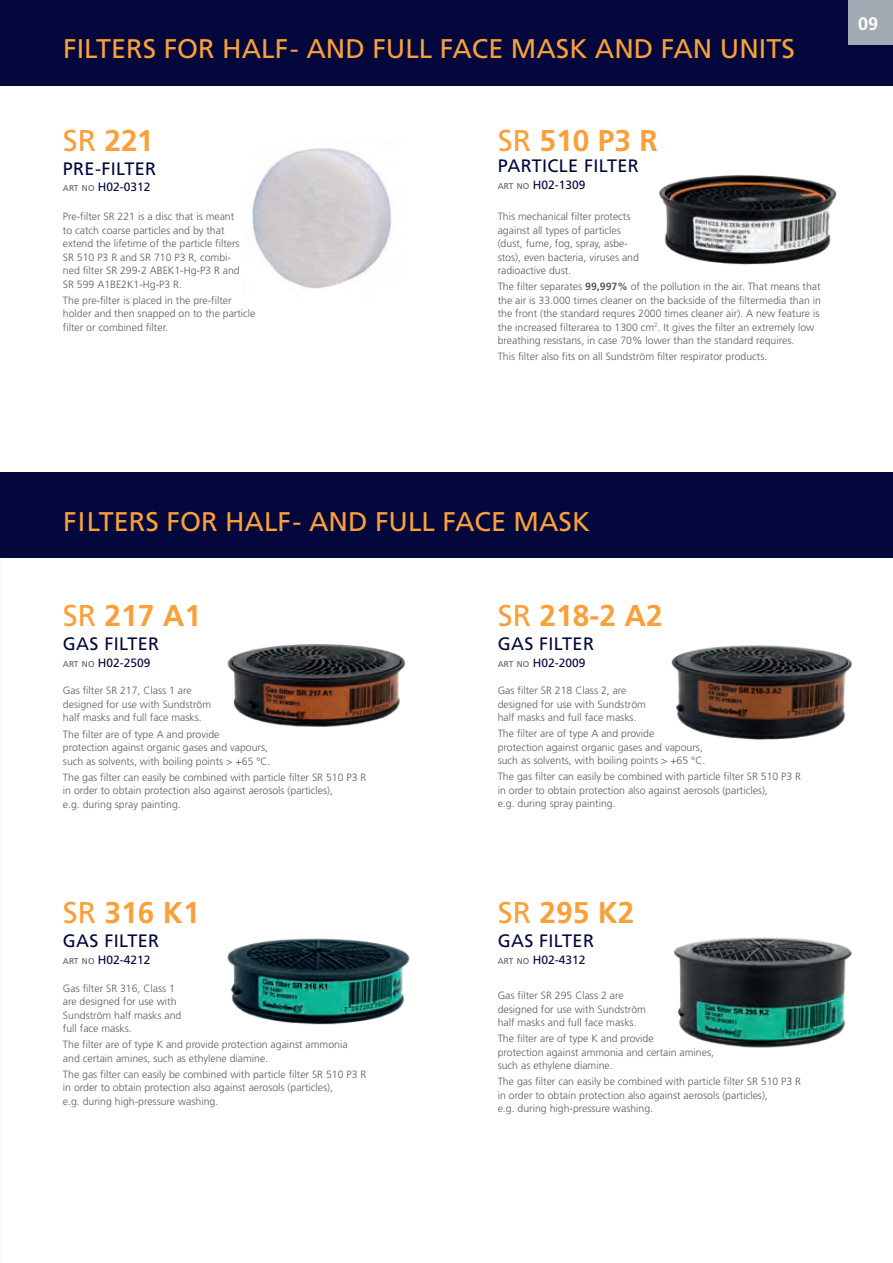
<style>
.page{position:relative;width:893px;height:1263px;background:#fff}
.page>*{position:absolute;margin:0;border:0;box-sizing:border-box;transform-origin:0 0}
.t1{font:700 30px "Frutiger LT Std";color:#f9a03a}
.t2{font:27px "Frutiger LT Std";color:#f9a03a}
.t3{font:18px "Frutiger LT Std";letter-spacing:.02em;color:#03073b}
.t4{font:700 18px "Frutiger LT Std";color:#fff}
.t5{font:12px "Frutiger LT Std";color:#03073b}
.t6{font:300 10.5px/13.5px "Frutiger";color:#575c63}
.s1{font-weight:400}
.s2{font-size:8.4px;color:#575c63}
.s3{font-weight:700}
</style>
<div class="page">
<hr style="left:0;top:0;width:1px;height:558px;background:#231f20">
<div style="left:0;top:473px;width:893px;height:85px;background:#03073b"></div>
<div style="left:0;top:0;width:893px;height:85px;background:#03073b"></div>
<img style="left:227px;top:644px;width:178px;height:83px">
<img style="left:671px;top:645px;width:181px;height:95px">
<img style="left:673px;top:937px;width:179px;height:111px">
<img style="left:252px;top:148px;width:140px;height:141px">
<img style="left:659px;top:175px;width:178px;height:90px">
<div style="left:848px;top:0;width:45px;height:45px;background:#a4aab4"></div>
<img style="left:227px;top:938px;width:183px;height:87px">
<h2 class="t2" style="left:63px;top:33px;width:733px">FILTERS FOR HALF- AND FULL FACE MASK AND FAN UNITS</h2>
<h1 class="t1" style="left:63px;top:123px;width:92px"><span class="s1">SR</span> 221</h1>
<h3 class="t3" style="left:63px;top:158px;width:95px">PRE-FILTER</h3>
<p class="t5" style="left:63px;top:180px;width:89px"><span class="s2">ART NO</span> H02-0312</p>
<p class="t6" style="left:63px;top:210px;width:178px">Pre-filter SR 221 is a disc that is meant to catch coarse particles and by that extend the lifetime of the particle filters SR 510 P3 R and SR 710 P3 R, combi&shy;ned filter SR 299-2 ABEK1-Hg-P3 R and SR 599 A1BE2K1-Hg-P3 R.</p>
<p class="t6" style="left:63px;top:293px;width:194px">The pre-filter is placed in the pre-filter holder and then snapped on to the particle filter or combined filter.</p>
<h1 class="t1" style="left:498px;top:123px;width:162px"><span class="s1">SR</span> 510 P3 R</h1>
<h3 class="t3" style="left:498px;top:155px;width:143px">PARTICLE FILTER</h3>
<p class="t5" style="left:498px;top:178px;width:89px"><span class="s2">ART NO</span> H02-1309</p>
<p class="t6" style="left:498px;top:210px;width:143px">This mechanical filter protects against all types of particles (dust, fume, fog, spray, asbe&shy;stos), even bacteria, viruses and radioactive dust.</p>
<p class="t6" style="left:498px;top:280px;width:325px">The filter separates <span class="s3">99,997%</span> of the pollution in the air. That means that the air is 33.000 times cleaner on the backside of the filtermedia than in the front (the standard requres 2000 times cleaner air). A new feature is the increased filterarea to 1300 cm<sup>2</sup>. It gives the filter an extremely low breathing resistans, in case 70% lower than the standard requires.</p>
<p class="t6" style="left:498px;top:350px;width:271px">This filter also fits on all Sundström filter respirator products.</p>
<h3 class="t4" style="left:858px;top:13px;width:22px">09</h3>
<h2 class="t2" style="left:63px;top:506px;width:528px">FILTERS FOR HALF- AND FULL FACE MASK</h2>
<h1 class="t1" style="left:63px;top:598px;width:140px"><span class="s1">SR</span> 217 A1</h1>
<h3 class="t3" style="left:63px;top:633px;width:98px">GAS FILTER</h3>
<p class="t5" style="left:63px;top:655px;width:89px"><span class="s2">ART NO</span> H02-2509</p>
<p class="t6" style="left:63px;top:684px;width:150px">Gas filter SR 217, Class 1 are designed for use with Sundström half masks and full face masks.</p>
<p class="t6" style="left:63px;top:727px;width:209px">The filter are of type A and provide<br>protection against organic gases and vapours, such as solvents, with boiling points &gt; +65 °C.</p>
<p class="t6" style="left:63px;top:770px;width:305px">The gas filter can easily be combined with particle filter SR 510 P3 R in order to obtain protection also against aerosols (particles),<br>e.g. during spray painting.</p>
<h1 class="t1" style="left:63px;top:895px;width:138px"><span class="s1">SR</span> 316 K1</h1>
<h3 class="t3" style="left:63px;top:930px;width:98px">GAS FILTER</h3>
<p class="t5" style="left:63px;top:952px;width:89px"><span class="s2">ART NO</span> H02-4212</p>
<p class="t6" style="left:63px;top:981px;width:120px">Gas filter SR 316, Class 1 are designed for use with<br>Sundström half masks and full face masks.</p>
<p class="t6" style="left:63px;top:1038px;width:286px">The filter are of type K and provide protection against ammonia and certain amines, such as ethylene diamine.</p>
<p class="t6" style="left:63px;top:1067px;width:305px">The gas filter can easily be combined with particle filter SR 510 P3 R in order to obtain protection also against aerosols (particles),<br>e.g. during high-pressure washing.</p>
<h1 class="t1" style="left:498px;top:598px;width:167px"><span class="s1">SR</span> 218-2 A2</h1>
<h3 class="t3" style="left:498px;top:633px;width:98px">GAS FILTER</h3>
<p class="t5" style="left:498px;top:655px;width:89px"><span class="s2">ART NO</span> H02-2009</p>
<p class="t6" style="left:498px;top:684px;width:150px">Gas filter SR 218 Class 2, are designed for use with Sundström half masks and full face masks.</p>
<p class="t6" style="left:498px;top:727px;width:209px">The filter are of type A and provide<br>protection against organic gases and vapours, such as solvents, with boiling points &gt; +65 °C.</p>
<p class="t6" style="left:498px;top:770px;width:305px">The gas filter can easily be combined with particle filter SR 510 P3 R in order to obtain protection also against aerosols (particles),<br>e.g. during spray painting.</p>
<h1 class="t1" style="left:498px;top:895px;width:138px"><span class="s1">SR</span> 295 K2</h1>
<h3 class="t3" style="left:498px;top:930px;width:98px">GAS FILTER</h3>
<p class="t5" style="left:498px;top:952px;width:89px"><span class="s2">ART NO</span> H02-4312</p>
<p class="t6" style="left:498px;top:989px;width:150px">Gas filter SR 295 Class 2 are designed for use with Sundström half masks and full face masks.</p>
<p class="t6" style="left:498px;top:1032px;width:218px">The filter are of type K and provide<br>protection against ammonia and certain amines, such as ethylene diamine.</p>
<p class="t6" style="left:498px;top:1075px;width:305px">The gas filter can easily be combined with particle filter SR 510 P3 R in order to obtain protection also against aerosols (particles),<br>e.g. during high-pressure washing.</p>
</div>
